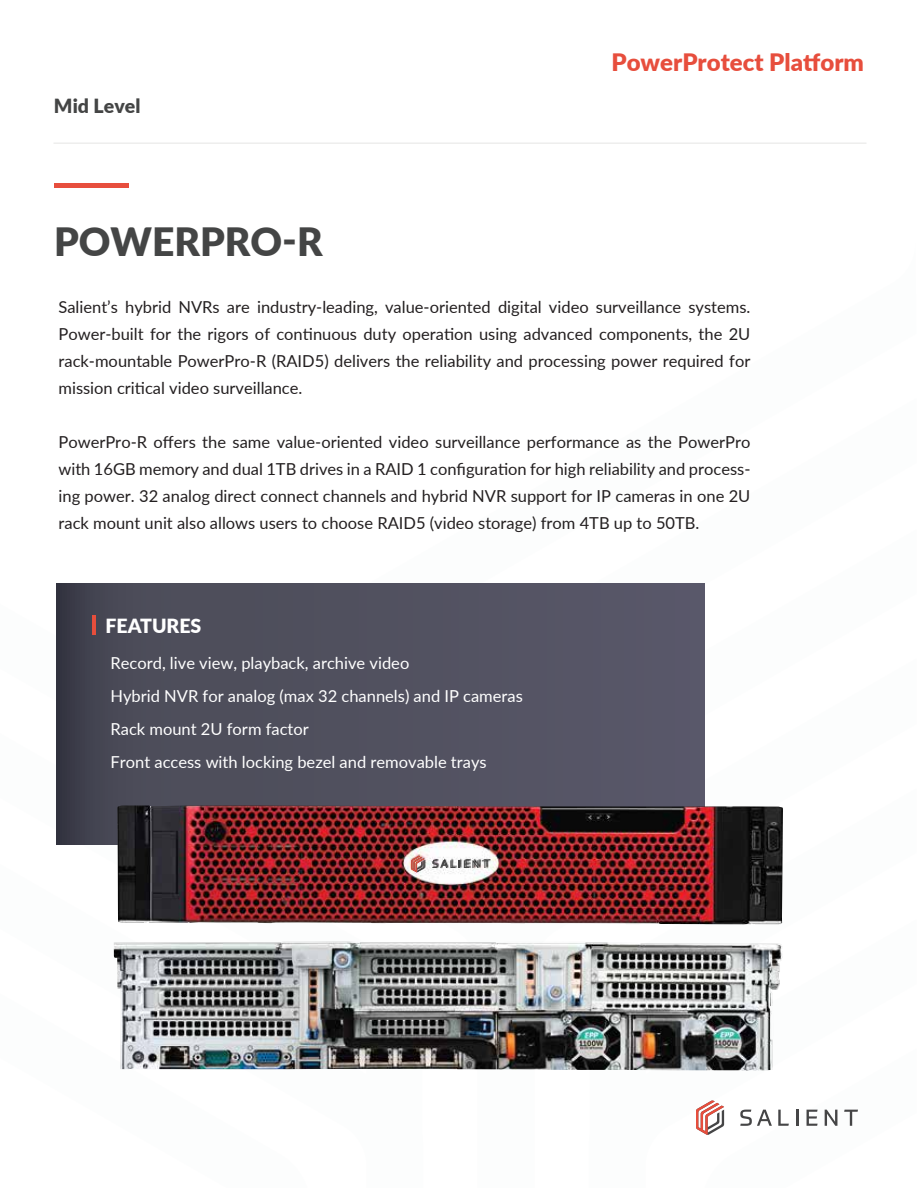
<style>
.page{position:relative;width:918px;height:1188px;background:#fff}
.page>*{position:absolute;margin:0;border:0;box-sizing:border-box;transform-origin:0 0}
.t1{font:900 39px "Lato";color:#444545}
.t2{font:900 24px "Lato";color:#e74e3d}
.t3{font:900 19.5px "Lato";color:#444545}
.t4{font:900 19.5px "Lato";color:#fff}
.t5{font:16.5px/27px "Lato";color:#231f20;text-align:justify}
.t6{font:16.5px/33px "Lato";color:#fff}
</style>
<div class="page">
<svg style="left:696px;top:1070px;width:162px;height:65px"></svg>
<div style="left:56px;top:583px;width:648px;height:261px;background:linear-gradient(to right,#464652,#5b596b)"></div>
<div style="left:54px;top:183px;width:75px;height:5px;background:#e74e3d"></div>
<hr style="left:53px;top:143px;width:813px;height:1px;background:#e5e5e4">
<img style="left:114px;top:941px;width:669px;height:129px">
<img style="left:117px;top:806px;width:666px;height:119px">
<svg style="left:432px;top:860px;width:56px;height:8px"></svg>
<svg style="left:411px;top:856px;width:14px;height:16px"></svg>
<hr style="left:92px;top:615px;width:4px;height:19px;background:#e64e3c">
<p class="t3" style="left:54px;top:92px;width:88px">Mid Level</p>
<h1 class="t1" style="left:54px;top:213px;width:270px">POWERPRO-R</h1>
<h2 class="t2" style="left:611px;top:45px;width:254px">PowerProtect Platform</h2>
<p class="t5" style="left:59px;top:293px;width:693px">Salient’s hybrid NVRs are industry-leading, value-oriented digital video surveillance systems.<br>Power-built for the rigors of continuous duty operation using advanced components, the 2U rack-mountable PowerPro-R (RAID5) delivers the reliability and processing power required for mission critical video surveillance.</p>
<p class="t5" style="left:59px;top:428px;width:693px">PowerPro-R offers the same value-oriented video surveillance performance as the PowerPro with 16GB memory and dual 1TB drives in a RAID 1 configuration for high reliability and process&shy;ing power. 32 analog direct connect channels and hybrid NVR support for IP cameras in one 2U rack mount unit also allows users to choose RAID5 (video storage) from 4TB up to 50TB.</p>
<p class="t4" style="left:105px;top:611px;width:97px">FEATURES</p>
<p class="t6" style="left:110px;top:646px;width:414px">Record, live view, playback, archive video<br>Hybrid NVR for analog (max 32 channels) and IP cameras Rack mount 2U form factor<br>Front access with locking bezel and removable trays</p>
</div>
